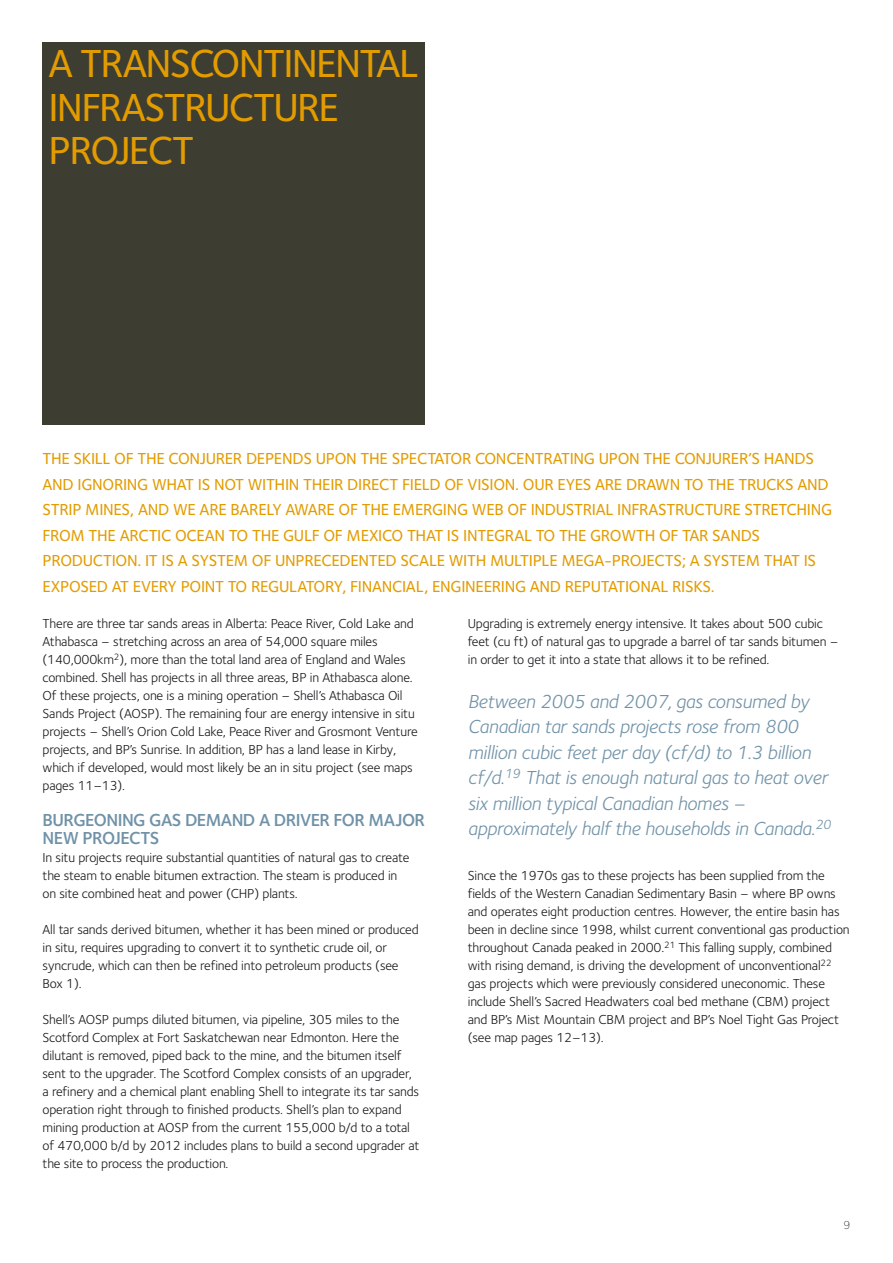
<style>
.page{position:relative;width:893px;height:1263px;background:#fff}
.page>*{position:absolute;margin:0;border:0;box-sizing:border-box;transform-origin:0 0}
.t1{font:500 40.5px/43.5px "Foundry Sterling";letter-spacing:-.045em;color:#e39c00}
.t2{font:italic 19.5px/25.5px "Foundry Sterling";letter-spacing:-.02em;color:#7092a8}
.t3{font:600 18px/18px "Foundry Sterling";letter-spacing:-.03em;color:#7092a8}
.t4{font:500 16.5px/25.5px "Foundry Sterling";letter-spacing:-.02em;color:#e39c00}
.t5{font:13.5px/18px "Foundry Sterling";letter-spacing:-.01em;color:#1a171b}
.t6{font:300 12px "Foundry Sterling";color:#3e3d31}
</style>
<div class="page">
<div style="left:43px;top:43px;width:382px;height:382px;background:#3e3d31"></div>
<h1 class="t1" style="left:49px;top:46px;width:372px">A TRANSCONTINENTAL<br>INFRASTRUCTURE<br>PROJECT</h1>
<p class="t4" style="left:43px;top:448px;width:791px">THE SKILL OF THE CONJURER DEPENDS UPON THE SPECTATOR CONCENTRATING UPON THE CONJURER’S HANDS AND IGNORING WHAT IS NOT WITHIN THEIR DIRECT FIELD OF VISION. OUR EYES ARE DRAWN TO THE TRUCKS AND STRIP MINES, AND WE ARE BARELY AWARE OF THE EMERGING WEB OF INDUSTRIAL INFRASTRUCTURE STRETCHING FROM THE ARCTIC OCEAN TO THE GULF OF MEXICO THAT IS INTEGRAL TO THE GROWTH OF TAR SANDS PRODUCTION. IT IS A SYSTEM OF UNPRECEDENTED SCALE WITH MULTIPLE MEGA-PROJECTS; A SYSTEM THAT IS EXPOSED AT EVERY POINT TO REGULATORY, FINANCIAL, ENGINEERING AND REPUTATIONAL RISKS.</p>
<p class="t5" style="left:43px;top:615px;width:377px">There are three tar sands areas in Alberta: Peace River, Cold Lake and Athabasca – stretching across an area of 54,000 square miles (140,000km<sup>2</sup>), more than the total land area of England and Wales combined. Shell has projects in all three areas, BP in Athabasca alone.<br>Of these projects, one is a mining operation – Shell’s Athabasca Oil Sands Project (AOSP). The remaining four are energy intensive in situ projects – Shell’s Orion Cold Lake, Peace River and Grosmont Venture projects, and BP’s Sunrise. In addition, BP has a land lease in Kirby, which if developed, would most likely be an in situ project (see maps pages 11–13).</p>
<h3 class="t3" style="left:43px;top:813px;width:384px">BURGEONING GAS DEMAND A DRIVER FOR MAJOR<br>NEW PROJECTS</h3>
<p class="t5" style="left:43px;top:849px;width:368px">In situ projects require substantial quantities of natural gas to create the steam to enable bitumen extraction. The steam is produced in on site combined heat and power (CHP) plants.</p>
<p class="t5" style="left:43px;top:921px;width:378px">All tar sands derived bitumen, whether it has been mined or produced in situ, requires upgrading to convert it to synthetic crude oil, or syncrude, which can then be refined into petroleum products (see Box 1).</p>
<p class="t5" style="left:43px;top:1011px;width:378px">Shell’s AOSP pumps diluted bitumen, via pipeline, 305 miles to the Scotford Complex at Fort Saskatchewan near Edmonton. Here the dilutant is removed, piped back to the mine, and the bitumen itself sent to the upgrader. The Scotford Complex consists of an upgrader, a refinery and a chemical plant enabling Shell to integrate its tar sands operation right through to finished products. Shell’s plan to expand mining production at AOSP from the current 155,000 b/d to a total of 470,000 b/d by 2012 includes plans to build a second upgrader at the site to process the production.</p>
<p class="t5" style="left:468px;top:615px;width:372px">Upgrading is extremely energy intensive. It takes about 500 cubic feet (cu ft) of natural gas to upgrade a barrel of tar sands bitumen – in order to get it into a state that allows it to be refined.</p>
<p class="t2" style="left:468px;top:690px;width:365px">Between 2005 and 2007, gas consumed by Canadian tar sands projects rose from 800 million cubic feet per day (cf/d) to 1.3 billion cf/d.<sup>19</sup> That is enough natural gas to heat over six million typical Canadian homes – approximately half the households in Canada.<sup>20</sup></p>
<p class="t5" style="left:468px;top:867px;width:383px">Since the 1970s gas to these projects has been supplied from the fields of the Western Canadian Sedimentary Basin – where BP owns and operates eight production centres. However, the entire basin has been in decline since 1998, whilst current conventional gas production throughout Canada peaked in 2000.<sup>21</sup> This falling supply, combined with rising demand, is driving the development of unconventional<sup>22 </sup>gas projects which were previously considered uneconomic. These include Shell’s Sacred Headwaters coal bed methane (CBM) project and BP’s Mist Mountain CBM project and BP’s Noel Tight Gas Project (see map pages 12–13).</p>
<p class="t6" style="left:843px;top:1221px;width:8px">9</p>
</div>
